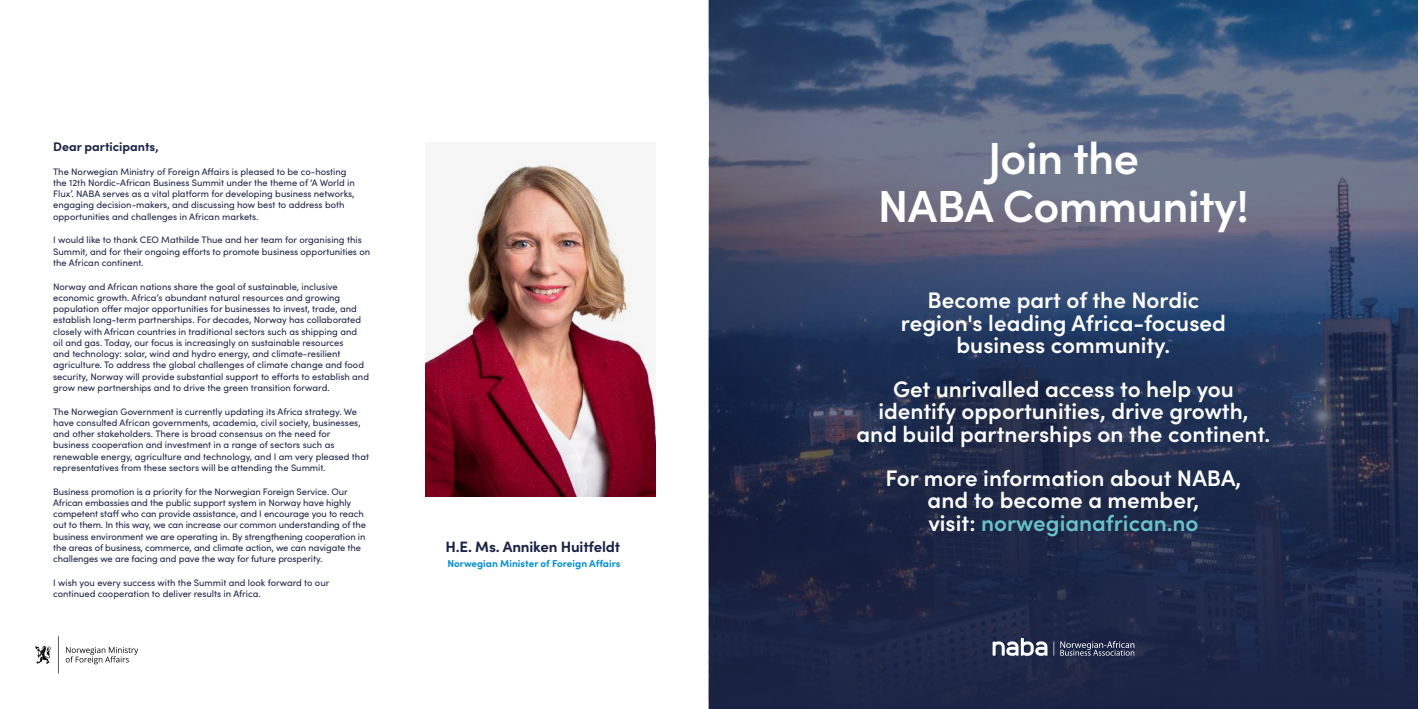
<style>
.page{position:relative;width:1418px;height:709px;background:#fff}
.page>*{position:absolute;margin:0;border:0;box-sizing:border-box;transform-origin:0 0}
.Ad_-_H1{font:600 45px/47.5px "Sofia Pro";letter-spacing:-.01em;color:#fff;text-align:center}
.Ad_-_H2{font:600 22.5px/22.5px "Sofia Pro";color:#fff;text-align:center}
.Bio_-_Name{font:700 15px "Sofia Pro";letter-spacing:-.01em;color:#1b2445}
.Ingress{font:700 12.5px "Sofia Pro";color:#1b2445}
.Bio_-_Title{font:700 10px "Sofia Pro";color:#0590cd}
.Body_text_smaller{font:9.38px/11.2px "Sofia Pro";color:#1b2445}
.s1{color:#69c3c8}
</style>
<div class="page">
<img style="left:425px;top:161px;width:231px;height:335px">
<svg style="left:35px;top:636px;width:103px;height:37px"></svg>
<img style="left:709px;top:0;width:708px;height:407px">
<div style="left:709px;top:407px;width:708px;height:302px;background:#1b2445"></div>
<svg style="left:992px;top:638px;width:142px;height:18px"></svg>
<p class="Ingress" style="left:53px;top:137px;width:107px">Dear participants,</p>
<p class="Body_text_smaller" style="left:53px;top:165px;width:303px">The Norwegian Ministry of Foreign Affairs is pleased to be co-hosting the 12th Nordic-African Business Summit under the theme of ‘A World in Flux’. NABA serves as a vital platform for developing business networks, engaging decision-makers, and discussing how best to address both opportunities and challenges in African markets.</p>
<p class="Body_text_smaller" style="left:53px;top:234px;width:318px">I would like to thank CEO Mathilde Thue and her team for organising this<br>Summit, and for their ongoing efforts to promote business opportunities on the African continent.</p>
<p class="Body_text_smaller" style="left:53px;top:280px;width:317px">Norway and African nations share the goal of sustainable, inclusive economic growth. Africa’s abundant natural resources and growing population offer major opportunities for businesses to invest, trade, and establish long-term partnerships. For decades, Norway has collaborated closely with African countries in traditional sectors such as shipping and oil and gas. Today, our focus is increasingly on sustainable resources<br>and technology: solar, wind and hydro energy, and climate-resilient agriculture. To address the global challenges of climate change and food security, Norway will provide substantial support to efforts to establish and grow new partnerships and to drive the green transition forward.</p>
<p class="Body_text_smaller" style="left:53px;top:405px;width:317px">The Norwegian Government is currently updating its Africa strategy. We have consulted African governments, academia, civil society, businesses, and other stakeholders. There is broad consensus on the need for business cooperation and investment in a range of sectors such as renewable energy, agriculture and technology, and I am very pleased that representatives from these sectors will be attending the Summit.</p>
<p class="Body_text_smaller" style="left:53px;top:485px;width:314px">Business promotion is a priority for the Norwegian Foreign Service. Our African embassies and the public support system in Norway have highly competent staff who can provide assistance, and I encourage you to reach out to them. In this way, we can increase our common understanding of the business environment we are operating in. By strengthening cooperation in the areas of business, commerce, and climate action, we can navigate the challenges we are facing and pave the way for future prosperity.</p>
<p class="Body_text_smaller" style="left:53px;top:576px;width:278px">I wish you every success with the Summit and look forward to our continued cooperation to deliver results in Africa.</p>
<p class="Bio_-_Name" style="left:445px;top:534px;width:176px">H.E. Ms. Anniken Huitfeldt</p>
<p class="Bio_-_Title" style="left:447px;top:555px;width:174px">Norwegian Minister of Foreign Affairs</p>
<p class="Ad_-_H1" style="left:877px;top:131px;width:373px">Join the<br>NABA Community!</p>
<p class="Ad_-_H2" style="left:901px;top:287px;width:326px">Become part of the Nordic region's leading Africa-focused business community.</p>
<p class="Ad_-_H2" style="left:856px;top:376px;width:415px">Get unrivalled access to help you identify opportunities, drive growth, and build partnerships on the continent.</p>
<p class="Ad_-_H2" style="left:885px;top:465px;width:357px">For more information about NABA, and to become a member,<br>visit: <span class="s1">norwegianafrican.no</span></p>
</div>
